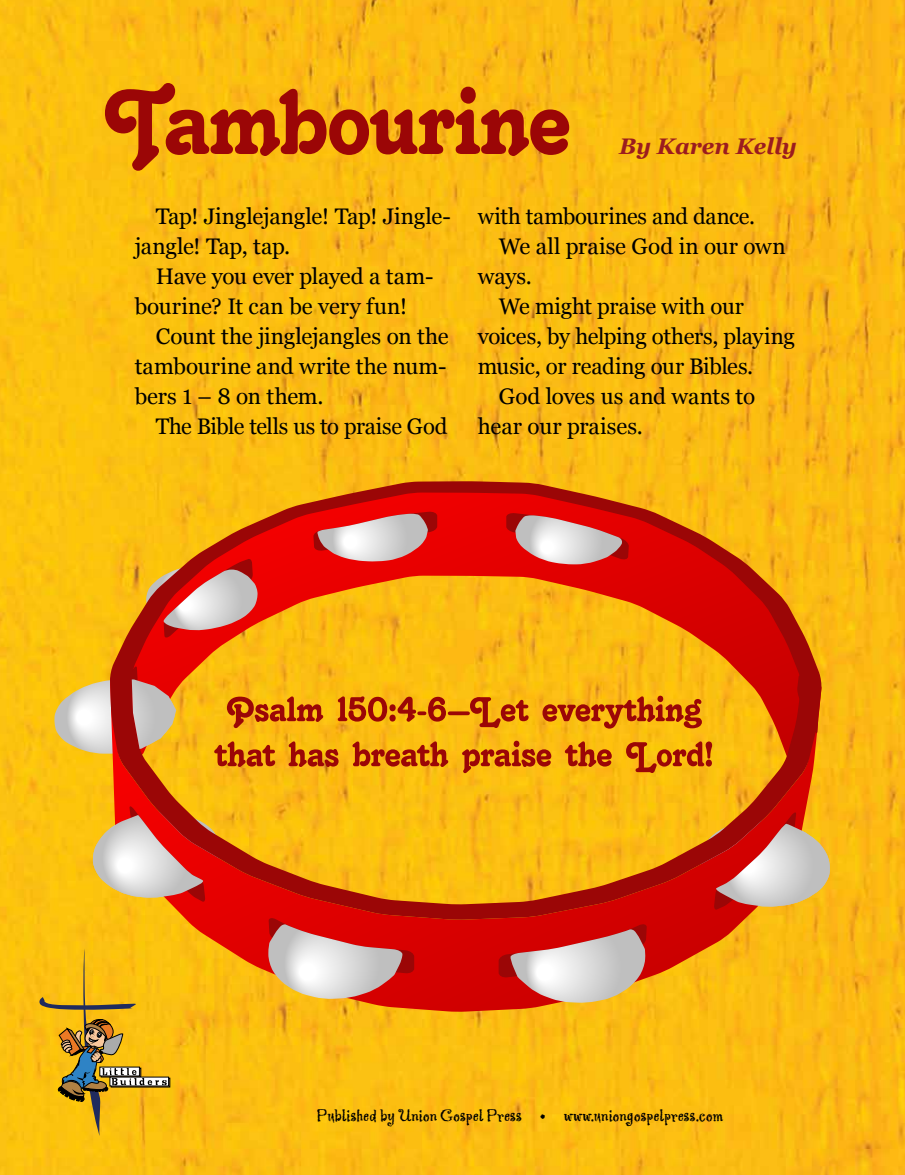
<style>
.page{position:relative;width:905px;height:1175px;background:#fff}
.page>*{position:absolute;margin:0;border:0;box-sizing:border-box;transform-origin:0 0}
.t1{font:22.5px/30px "Georgia";letter-spacing:-.01em;color:#000}
.t2{font:italic 700 22.5px "Georgia";letter-spacing:-.005em;color:#9b1c1f}
.t3{font:18px "Greymantle MVB";letter-spacing:.005em;color:#000}
</style>
<div class="page">
<img style="left:0;top:0;width:904px;height:1174px">
<svg style="left:110px;top:919px;width:711px;height:92px;background:#ec740a"></svg>
<svg style="left:110px;top:481px;width:711px;height:438px;background:#eb820c"></svg>
<svg style="left:700px;top:811px;width:130px;height:99px;background:#d27e5f"></svg>
<svg style="left:92px;top:805px;width:128px;height:97px;background:#db8262"></svg>
<svg style="left:498px;top:923px;width:149px;height:79px;background:#d38279"></svg>
<svg style="left:268px;top:917px;width:146px;height:82px;background:#d78078"></svg>
<svg style="left:146px;top:558px;width:112px;height:80px;background:#d26f5c"></svg>
<svg style="left:313px;top:511px;width:124px;height:50px;background:#da8080"></svg>
<svg style="left:506px;top:512px;width:123px;height:52px;background:#d77a7a"></svg>
<svg style="left:54px;top:665px;width:122px;height:88px;background:#d4956d"></svg>
<div style="left:111px;top:1078px;width:59px;height:9px;border:1px solid #000"></div>
<div style="left:110px;top:1077px;width:59px;height:9px;border:1px solid #000"></div>
<svg style="left:39px;top:948px;width:128px;height:187px;background:#dcad1f"></svg>
<svg style="left:214px;top:740px;width:498px;height:33px;background:#dd850e"></svg>
<svg style="left:227px;top:695px;width:475px;height:33px;background:#db800d"></svg>
<svg style="left:105px;top:83px;width:464px;height:88px;background:#d97c0d"></svg>
<p class="t1" style="left:135px;top:201px;width:318px;text-indent:21px">Tap! Jinglejangle! Tap! Jingle&shy;jangle! Tap, tap.</p>
<p class="t1" style="left:135px;top:261px;width:300px;text-indent:21px">Have you ever played a tam&shy;bourine? It can be very fun!</p>
<p class="t1" style="left:135px;top:321px;width:315px;text-align:justify;text-indent:21px">Count the jinglejangles on the tambourine and write the num&shy;bers 1 – 8 on them.</p>
<p class="t1" style="left:156px;top:411px;width:293px">The Bible tells us to praise God</p>
<p class="t2" style="left:619px;top:133px;width:179px">By Karen Kelly</p>
<p class="t1" style="left:478px;top:201px;width:279px">with tambourines and dance.</p>
<p class="t1" style="left:499px;top:231px;width:288px">We all praise God in our own</p>
<p class="t1" style="left:478px;top:261px;width:56px">ways.</p>
<p class="t1" style="left:499px;top:291px;width:247px">We might praise with our</p>
<p class="t1" style="left:478px;top:321px;width:318px">voices, by helping others, playing</p>
<p class="t1" style="left:478px;top:351px;width:277px">music, or reading our Bibles.</p>
<p class="t1" style="left:499px;top:381px;width:258px">God loves us and wants to</p>
<p class="t1" style="left:478px;top:411px;width:167px">hear our praises.</p>
<p class="t3" style="left:316px;top:1104px;width:408px">Published by Union Gospel Press • www.uniongospelpress.com</p>
</div>
